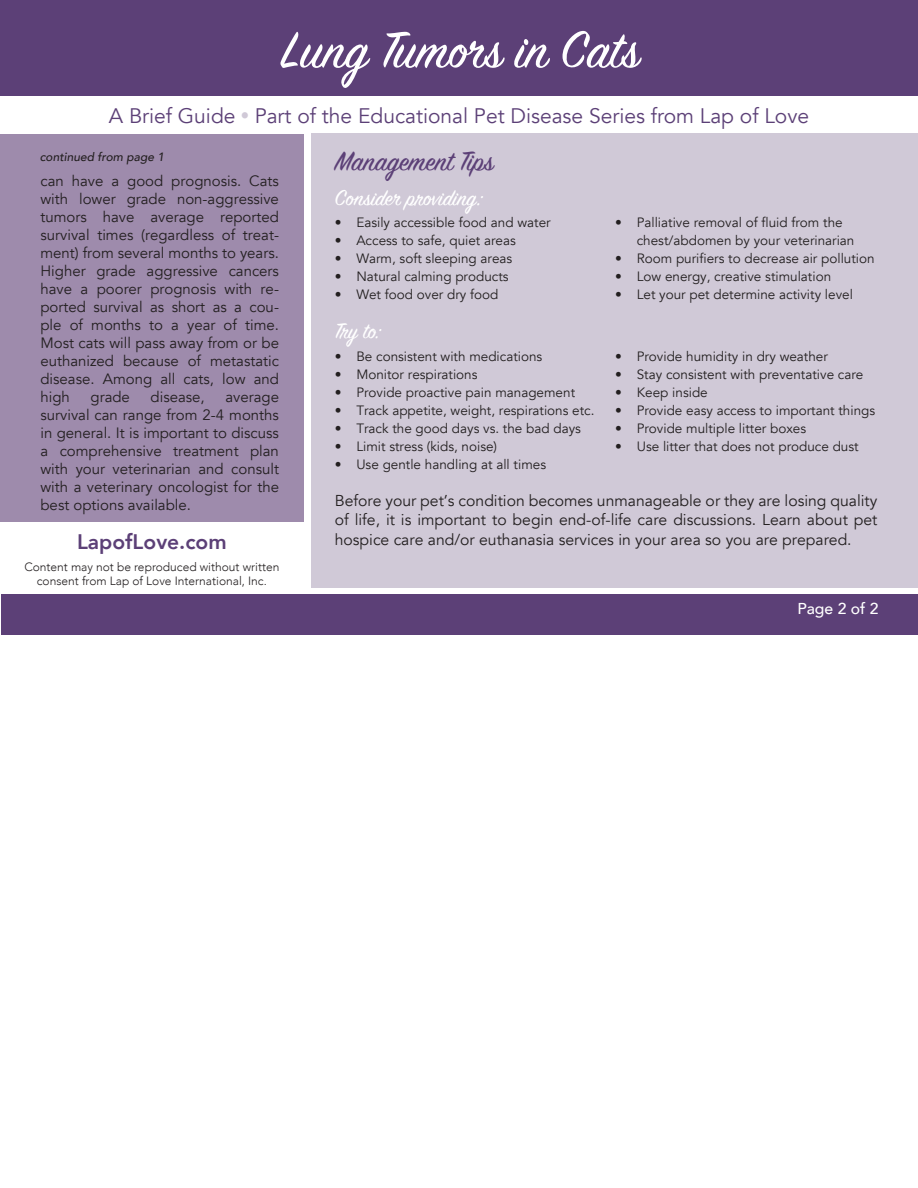
<style>
.page{position:relative;width:918px;height:1188px;background:#fff}
.page>*{position:absolute;margin:0;border:0;box-sizing:border-box;transform-origin:0 0}
.t1{font:57px "Sign Painter House Script";color:#fff}
.t2{font:30px "Sign Painter House Script";color:#5c4077}
.t3{font:24px "Sign Painter House Script";color:#fff}
.t4{font:21px "Avenir";color:#5c4077}
.t5{font:800 21px "Avenir";color:#5c4077}
.Body_copy{font:15.75px/19.5px "Avenir";color:#231f20;text-align:justify}
.Body_copy-2{font:500 15.75px "Avenir";color:#fff}
.Body_copy-3{font:15px/18px "Avenir";color:#231f20;text-align:justify}
.t6{font:13.5px/18px "Avenir";color:#231f20}
.t7{font:300 12px "Avenir";color:#231f20}
.Body_copy-4{font:italic 500 12px "Avenir";color:#231f20}
.s1{color:#d0c9d7}
</style>
<div class="page">
<div style="left:311px;top:134px;width:607px;height:454px;background:#d0c9d7"></div>
<div style="left:0;top:0;width:918px;height:95px;background:#5c4077"></div>
<div style="left:0;top:134px;width:304px;height:388px;background:#9e8bac"></div>
<div style="left:1px;top:594px;width:917px;height:40px;background:#5c4077"></div>
<p class="t1" style="left:281px;top:15px;width:360px">Lung Tumors in Cats</p>
<p class="t4" style="left:109px;top:103px;width:702px">A Brief Guide <span class="s1">•</span> Part of the Educational Pet Disease Series from Lap of Love</p>
<p class="Body_copy-4" style="left:40px;top:150px;width:126px">continued from page 1</p>
<p class="Body_copy-3" style="left:40px;top:172px;width:240px">can have a good prognosis. Cats with lower grade non-aggressive tumors have average reported survival times (regardless of treat&shy;ment) from several months to years.<br>Higher grade aggressive cancers have a poorer prognosis with re&shy;ported survival as short as a cou&shy;ple of months to a year of time.<br>Most cats will pass away from or be euthanized because of metastatic disease. Among all cats, low and high</p>
<p class="Body_copy-3" style="left:91px;top:388px;width:41px">grade</p>
<p class="Body_copy-3" style="left:151px;top:388px;width:56px">disease,</p>
<p class="Body_copy-3" style="left:40px;top:388px;width:240px;text-indent:185px">average survival can range from 2-4 months in general. It is important to discuss a comprehensive treatment plan with your veterinarian and consult with a veterinary oncologist for the best options available.</p>
<p class="t5" style="left:77px;top:525px;width:151px">LapofLove.com</p>
<p class="t7" style="left:24px;top:559px;width:257px">Content may not be reproduced without written</p>
<p class="t7" style="left:37px;top:574px;width:231px">consent from Lap of Love International, Inc.</p>
<p class="t2" style="left:335px;top:143px;width:160px">Management Tips</p>
<p class="t3" style="left:335px;top:183px;width:149px">Consider providing:</p>
<p class="t6" style="left:335px;top:214px;width:217px">• Easily accessible food and water</p>
<p class="t6" style="left:335px;top:232px;width:183px">• Access to safe, quiet areas</p>
<p class="t6" style="left:335px;top:250px;width:179px">• Warm, soft sleeping areas</p>
<p class="t6" style="left:335px;top:268px;width:175px">• Natural calming products</p>
<p class="t6" style="left:335px;top:286px;width:165px">• Wet food over dry food</p>
<p class="t3" style="left:335px;top:316px;width:48px">Try to:</p>
<p class="t6" style="left:335px;top:348px;width:209px">• Be consistent with medications</p>
<p class="t6" style="left:335px;top:366px;width:144px">• Monitor respirations</p>
<p class="t6" style="left:335px;top:384px;width:242px">• Provide proactive pain management</p>
<p class="t6" style="left:335px;top:402px;width:261px">• Track appetite, weight, respirations etc.</p>
<p class="t6" style="left:335px;top:420px;width:248px">• Track the good days vs. the bad days</p>
<p class="t6" style="left:335px;top:438px;width:164px">• Limit stress (kids, noise)</p>
<p class="t6" style="left:335px;top:456px;width:213px">• Use gentle handling at all times</p>
<p class="t6" style="left:637px;top:214px;width:219px;text-indent:-22px">• Palliative removal of fluid from the chest/abdomen by your veterinarian</p>
<p class="t6" style="left:615px;top:250px;width:261px">• Room purifiers to decrease air pollution</p>
<p class="t6" style="left:615px;top:268px;width:218px">• Low energy, creative stimulation</p>
<p class="t6" style="left:615px;top:286px;width:239px">• Let your pet determine activity level</p>
<p class="t6" style="left:615px;top:348px;width:214px">• Provide humidity in dry weather</p>
<p class="t6" style="left:615px;top:366px;width:250px">• Stay consistent with preventative care</p>
<p class="t6" style="left:615px;top:384px;width:94px">• Keep inside</p>
<p class="t6" style="left:615px;top:402px;width:262px">• Provide easy access to important things</p>
<p class="t6" style="left:615px;top:420px;width:193px">• Provide multiple litter boxes</p>
<p class="t6" style="left:615px;top:438px;width:245px">• Use litter that does not produce dust</p>
<p class="Body_copy" style="left:335px;top:491px;width:544px">Before your pet’s condition becomes unmanageable or they are losing quality of life, it is important to begin end-of-life care discussions. Learn about pet hospice care and/or euthanasia services in your area so you are prepared.</p>
<p class="Body_copy-2" style="left:797px;top:595px;width:83px">Page 2 of 2</p>
</div>
